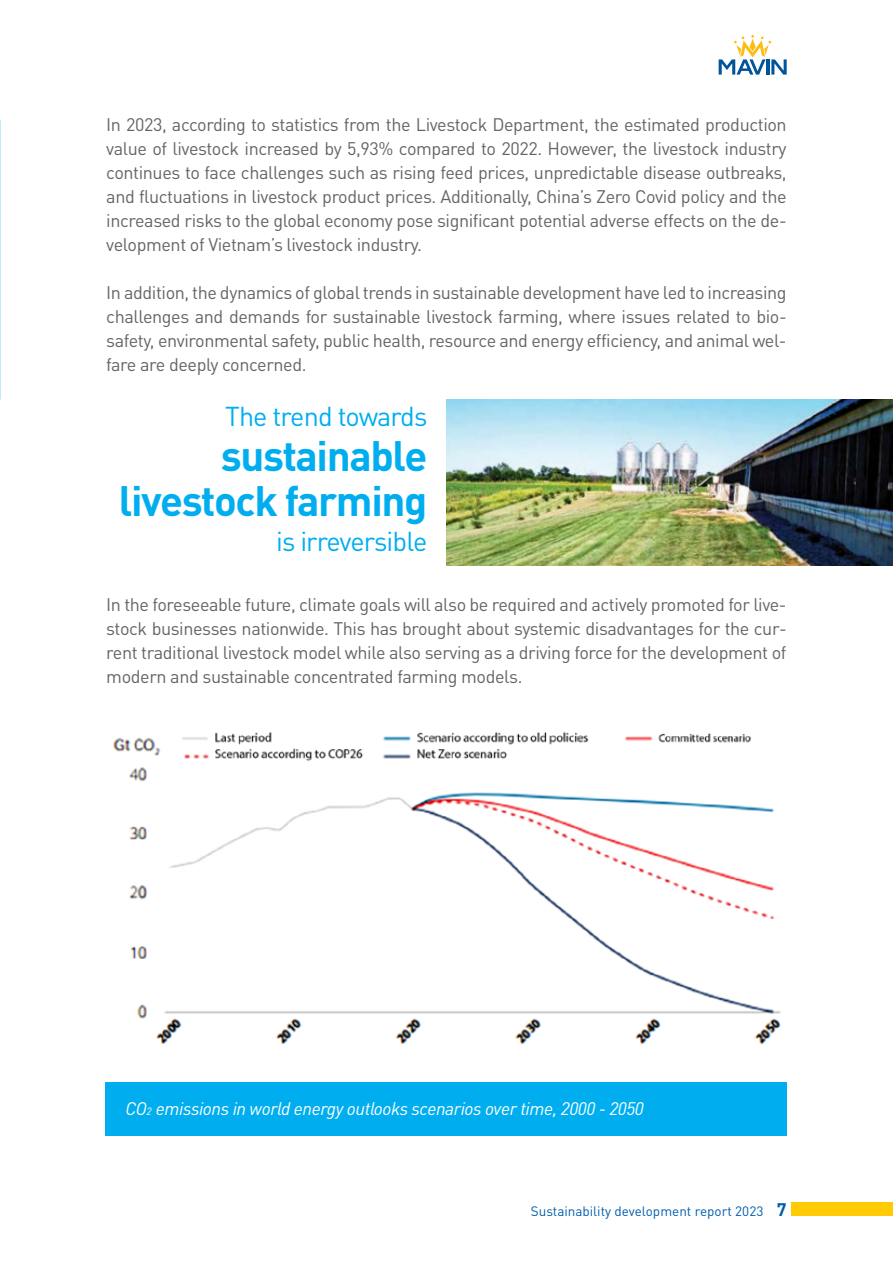
<style>
.page{position:relative;width:893px;height:1263px;background:#fff}
.page>*{position:absolute;margin:0;border:0;box-sizing:border-box;transform-origin:0 0}
.t1{font:700 42px/45px "UVFDIN Pro";letter-spacing:-.035em;color:#00aeef;text-align:right}
.t2{font:27px "UVFDIN Pro";letter-spacing:-.035em;color:#00aeef}
.t3{font:18px/24px "UVFDIN Pro";letter-spacing:-.025em;color:#636466;text-align:justify}
.t4{font:italic 18px "UVFDIN Pro";letter-spacing:-.025em;color:#fff}
.t5{font:13.5px "UVFDIN Pro";color:#005dac}
.s1{font-size:10.5px}
.s2{font-weight:700;font-size:18px}
</style>
<div class="page">
<svg style="left:719px;top:35px;width:68px;height:40px"></svg>
<div style="left:792px;top:1202px;width:101px;height:14px;background:#ffcb05"></div>
<div style="left:106px;top:1082px;width:681px;height:53px;background:#00aeef"></div>
<img style="left:446px;top:400px;width:447px;height:166px">
<img style="left:113px;top:731px;width:668px;height:314px">
<p class="t3" style="left:106px;top:110px;width:682px">In 2023, according to statistics from the Livestock Department, the estimated production value of livestock increased by 5,93% compared to 2022. However, the livestock industry continues to face challenges such as rising feed prices, unpredictable disease outbreaks, and fluctuations in livestock product prices. Additionally, China’s Zero Covid policy and the increased risks to the global economy pose significant potential adverse effects on the de&shy;velopment of Vietnam’s livestock industry.</p>
<p class="t3" style="left:106px;top:278px;width:682px">In addition, the dynamics of global trends in sustainable development have led to increasing challenges and demands for sustainable livestock farming, where issues related to bio&shy;safety, environmental safety, public health, resource and energy efficiency, and animal wel&shy;fare are deeply concerned.</p>
<h2 class="t2" style="left:225px;top:395px;width:204px">The trend towards</h2>
<h1 class="t1" style="left:119px;top:428px;width:310px">sustainable livestock farming</h1>
<h2 class="t2" style="left:276px;top:520px;width:153px">is irreversible</h2>
<p class="t3" style="left:106px;top:590px;width:682px">In the foreseeable future, climate goals will also be required and actively promoted for live&shy;stock businesses nationwide. This has brought about systemic disadvantages for the cur&shy;rent traditional livestock model while also serving as a driving force for the development of modern and sustainable concentrated farming models.</p>
<p class="t4" style="left:125px;top:1094px;width:520px">CO<span class="s1">2</span> emissions in world energy outlooks scenarios over time, 2000 - 2050</p>
<p class="t5" style="left:531px;top:1201px;width:257px">Sustainability development report 2023 <span class="s2">7</span></p>
</div>
